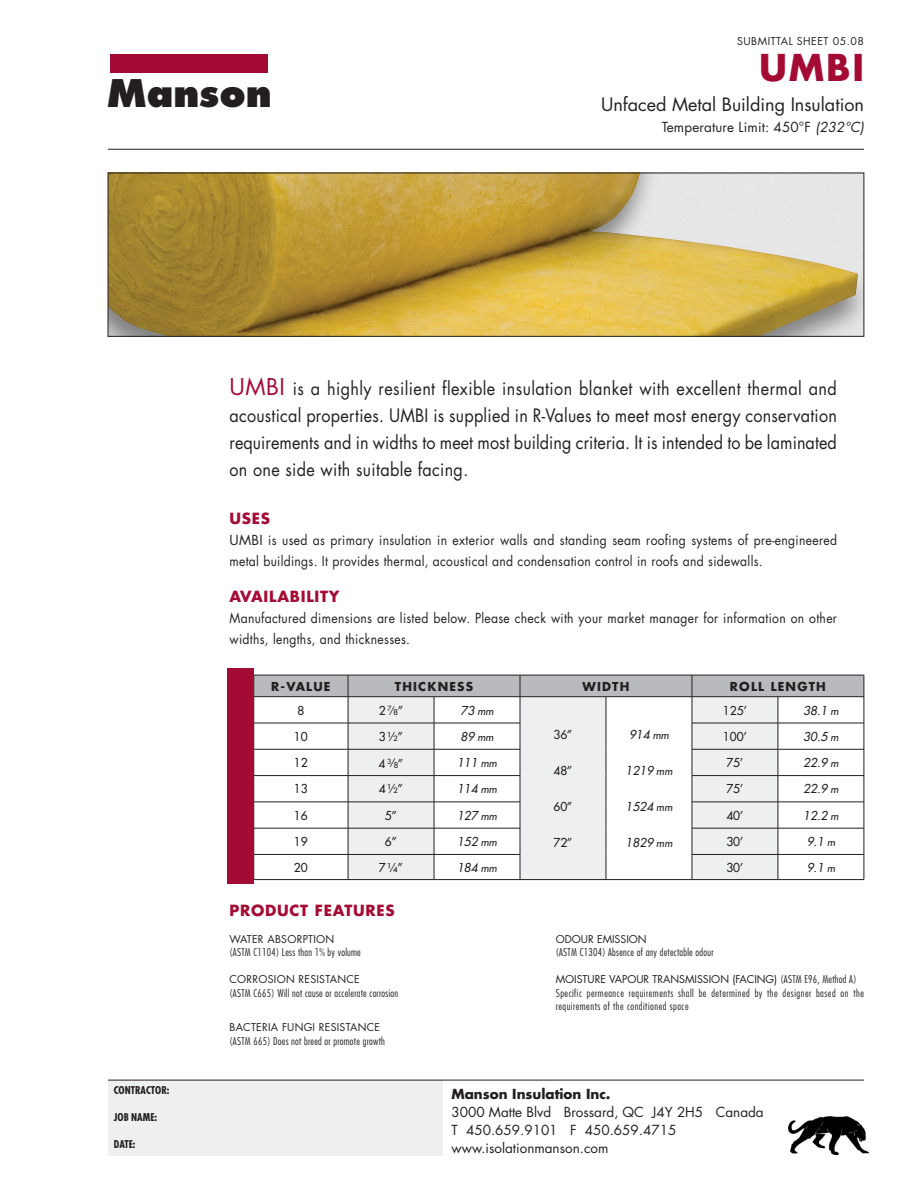
<style>
.page{position:relative;width:918px;height:1188px;background:#fff}
.page>*{position:absolute;margin:0;border:0;box-sizing:border-box;transform-origin:0 0}
.t1{font:800 37.05px "Futura";color:#231f20}
.t2{font:700 36px "Futura";color:#a30a34}
.t3{font:18px/27px "Futura";letter-spacing:.005em;color:#231f20;text-align:justify;scale:.9 1}
.t4{font:18px "Futura";letter-spacing:.005em;color:#231f20}
.t5{font:700 15px "Futura";letter-spacing:.05em;color:#a30a34}
.t6{font:13.5px/21px "Futura";letter-spacing:.025em;color:#231f20}
.t7{font:13.5px/21px "Futura";letter-spacing:.025em;color:#231f20;scale:.9 1}
.t8{font:13.5px/18px "Futura";color:#231f20}
.t9{font:700 13.5px "Futura";color:#231f20}
.t10{font:italic 12px "Futura";color:#231f20}
.t11{font:12px "Futura";color:#231f20}
.t12{font:700 12px "Futura";letter-spacing:.1em;color:#231f20}
.t13{font:300 condensed 10.5px/13.5px "Futura";letter-spacing:.05em;color:#231f20}
.t14{font:300 condensed 10.5px "Futura";letter-spacing:.025em;color:#231f20}
.t15{font:10.5px "Futura";letter-spacing:.025em;color:#231f20}
.t16{font:700 condensed 10.5px "Futura";color:#231f20}
.t17{font:10.5px "Futura";letter-spacing:.05em;color:#231f20}
.t18{font:10.5px "Futura";color:#231f20}
.s1{font-style:italic}
.s2{font-size:22.5px;color:#a30a34}
.s3{font-size:9px}
.s4{font-size:7.8px}
.s5{font-size:10.5px}
.s6{font-weight:400;font-stretch:normal}
</style>
<div class="page">
<div style="left:110px;top:54px;width:158px;height:19px;background:#a30a34"></div>
<hr style="left:108px;top:149px;width:756px;height:1px;background:#231f20">
<svg style="left:254px;top:675px;width:611px;height:204px"></svg>
<hr style="left:254px;top:879px;width:94px;height:1px;background:#231f20">
<hr style="left:348px;top:879px;width:86px;height:1px;background:#231f20">
<hr style="left:434px;top:879px;width:86px;height:1px;background:#231f20">
<hr style="left:520px;top:879px;width:86px;height:1px;background:#231f20">
<hr style="left:606px;top:879px;width:86px;height:1px;background:#231f20">
<hr style="left:692px;top:879px;width:86px;height:1px;background:#231f20">
<hr style="left:778px;top:879px;width:86px;height:1px;background:#231f20">
<div style="left:227px;top:668px;width:27px;height:216px;background:#a30a34"></div>
<img style="left:110px;top:175px;width:752px;height:159px">
<div style="left:108px;top:1080px;width:334px;height:76px;background:#eeeff1"></div>
<hr style="left:108px;top:1080px;width:756px;height:1px;background:#231f20">
<img style="left:788px;top:1116px;width:80px;height:39px">
<h1 class="t1" style="left:107px;top:69px;width:167px">Manson</h1>
<p class="t17" style="left:737px;top:35px;width:128px">SUBMITTAL SHEET 05.08</p>
<h2 class="t2" style="left:759px;top:44px;width:106px">UMBI</h2>
<p class="t4" style="left:601px;top:93px;width:264px">Unfaced Metal Building Insulation</p>
<p class="t6" style="left:662px;top:117px;width:204px">Temperature Limit: 450°F <span class="s1">(232°C)</span></p>
<p class="t16" style="left:114px;top:1084px;width:57px">CONTRACTOR:</p>
<p class="t16" style="left:114px;top:1111px;width:45px">JOB NAME:</p>
<p class="t16" style="left:114px;top:1138px;width:23px">DATE:</p>
<p class="t3" style="left:229px;top:376px;width:677px"><span class="s2">UMBI</span> is a highly resilient flexible insulation blanket with excellent thermal and acoustical properties. UMBI is supplied in R-Values to meet most energy conservation requirements and in widths to meet most building criteria. It is intended to be laminated on one side with suitable facing.</p>
<p class="t5" style="left:230px;top:509px;width:42px">USES</p>
<p class="t6" style="left:230px;top:530px;width:609px">UMBI is used as primary insulation in exterior walls and standing seam roofing systems of pre-engineered metal buildings. It provides thermal, acoustical and condensation control in roofs and sidewalls.</p>
<p class="t5" style="left:230px;top:587px;width:112px">AVAILABILITY</p>
<p class="t7" style="left:230px;top:608px;width:677px">Manufactured dimensions are listed below. Please check with your market manager for information on other widths, lengths, and thicknesses.</p>
<p class="t12" style="left:271px;top:678px;width:61px">R-VALUE</p>
<p class="t12" style="left:395px;top:678px;width:80px">THICKNESS</p>
<p class="t12" style="left:582px;top:678px;width:49px">WIDTH</p>
<p class="t12" style="left:730px;top:678px;width:98px">ROLL LENGTH</p>
<p class="t11" style="left:297px;top:703px;width:8px">8</p>
<p class="t11" style="left:379px;top:703px;width:26px">2 <sup>7</sup><span class="s3">/</span><span class="s4">8</span>”</p>
<p class="t10" style="left:461px;top:703px;width:35px">73 <span class="s5">mm</span></p>
<p class="t11" style="left:553px;top:727px;width:21px">36”</p>
<p class="t11" style="left:553px;top:763px;width:21px">48”</p>
<p class="t11" style="left:553px;top:799px;width:21px">60”</p>
<p class="t11" style="left:553px;top:835px;width:21px">72”</p>
<p class="t11" style="left:723px;top:703px;width:26px">125’</p>
<p class="t10" style="left:803px;top:703px;width:37px">38.1 <span class="s5">m</span></p>
<p class="t10" style="left:629px;top:727px;width:41px">914 <span class="s5">mm</span></p>
<p class="t10" style="left:626px;top:763px;width:48px">1219 <span class="s5">mm</span></p>
<p class="t10" style="left:626px;top:799px;width:48px">1524 <span class="s5">mm</span></p>
<p class="t10" style="left:626px;top:835px;width:48px">1829 <span class="s5">mm</span></p>
<p class="t11" style="left:294px;top:729px;width:15px">10</p>
<p class="t11" style="left:379px;top:729px;width:26px">3½”</p>
<p class="t10" style="left:461px;top:729px;width:35px">89 <span class="s5">mm</span></p>
<p class="t11" style="left:723px;top:729px;width:26px">100’</p>
<p class="t10" style="left:803px;top:729px;width:37px">30.5 <span class="s5">m</span></p>
<p class="t11" style="left:294px;top:755px;width:15px">12</p>
<p class="t11" style="left:379px;top:756px;width:27px">4 <sup>3</sup><span class="s3">/</span><span class="s4">8</span>”</p>
<p class="t10" style="left:457px;top:755px;width:41px">111 <span class="s5">mm</span></p>
<p class="t11" style="left:726px;top:755px;width:19px">75’</p>
<p class="t10" style="left:803px;top:755px;width:37px">22.9 <span class="s5">m</span></p>
<p class="t11" style="left:294px;top:782px;width:15px">13</p>
<p class="t11" style="left:379px;top:782px;width:26px">4½”</p>
<p class="t10" style="left:457px;top:782px;width:41px">114 <span class="s5">mm</span></p>
<p class="t11" style="left:726px;top:782px;width:19px">75’</p>
<p class="t10" style="left:803px;top:782px;width:37px">22.9 <span class="s5">m</span></p>
<p class="t11" style="left:294px;top:808px;width:15px">16</p>
<p class="t11" style="left:385px;top:808px;width:14px">5”</p>
<p class="t10" style="left:457px;top:808px;width:41px">127 <span class="s5">mm</span></p>
<p class="t11" style="left:726px;top:808px;width:19px">40’</p>
<p class="t10" style="left:803px;top:808px;width:37px">12.2 <span class="s5">m</span></p>
<p class="t11" style="left:294px;top:834px;width:15px">19</p>
<p class="t11" style="left:385px;top:834px;width:14px">6”</p>
<p class="t10" style="left:457px;top:834px;width:41px">152 <span class="s5">mm</span></p>
<p class="t11" style="left:726px;top:834px;width:19px">30’</p>
<p class="t10" style="left:807px;top:834px;width:30px">9.1 <span class="s5">m</span></p>
<p class="t11" style="left:294px;top:860px;width:15px">20</p>
<p class="t11" style="left:379px;top:860px;width:26px">7¼”</p>
<p class="t10" style="left:457px;top:860px;width:41px">184 <span class="s5">mm</span></p>
<p class="t11" style="left:726px;top:860px;width:19px">30’</p>
<p class="t10" style="left:807px;top:860px;width:30px">9.1 <span class="s5">m</span></p>
<p class="t5" style="left:230px;top:900px;width:167px">PRODUCT FEATURES</p>
<p class="t15" style="left:230px;top:932px;width:106px">WATER ABSORPTION</p>
<p class="t14" style="left:230px;top:946px;width:133px">(ASTM C1104) Less than 1% by volume</p>
<p class="t15" style="left:230px;top:973px;width:132px">CORROSION RESISTANCE</p>
<p class="t14" style="left:230px;top:987px;width:170px">(ASTM C665) Will not cause or accelerate corrosion</p>
<p class="t15" style="left:230px;top:1021px;width:152px">BACTERIA FUNGI RESISTANCE</p>
<p class="t14" style="left:230px;top:1035px;width:157px">(ASTM 665) Does not breed or promote growth</p>
<p class="t18" style="left:556px;top:932px;width:92px">ODOUR EMISSION</p>
<p class="t14" style="left:556px;top:946px;width:159px">(ASTM C1304) Absence of any detectable odour</p>
<p class="t13" style="left:556px;top:973px;width:310px"><span class="s6">MOISTURE VAPOUR TRANSMISSION (FACING)</span> (ASTM E96, Method A)<br>Specific permeance requirements shall be determined by the designer based on the requirements of the conditioned space</p>
<p class="t9" style="left:451px;top:1085px;width:161px">Manson Insulation Inc.</p>
<p class="t8" style="left:451px;top:1104px;width:314px">3000 Matte Blvd Brossard, QC J4Y 2H5 Canada<br>T 450.659.9101 F 450.659.4715 www.isolationmanson.com</p>
</div>
